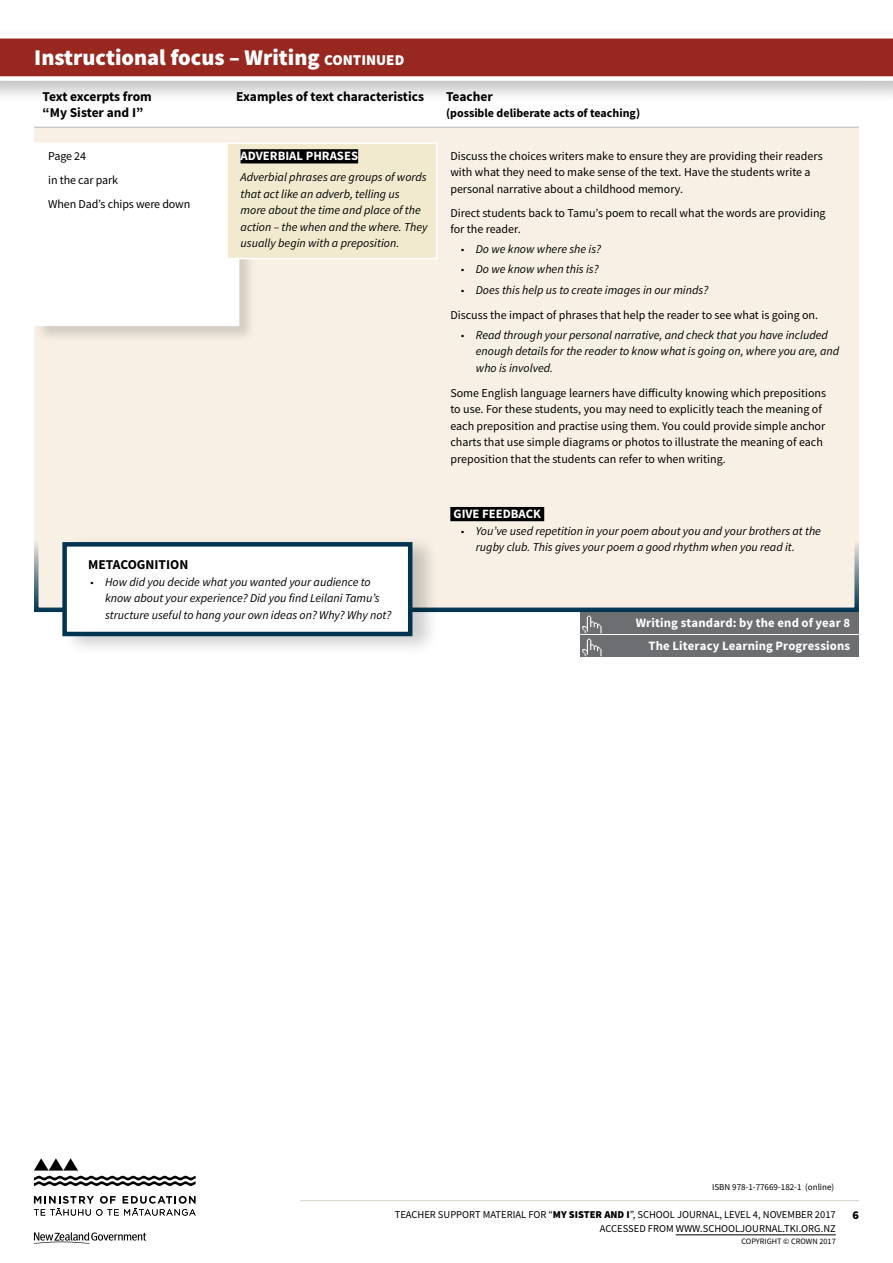
<style>
.page{position:relative;width:893px;height:1263px;background:#fff}
.page>*{position:absolute;margin:0;border:0;box-sizing:border-box;transform-origin:0 0}
.t1{font:900 22.5px "Source Sans Pro";color:#fff}
.t2{font:700 13.5px/15.8px "Source Sans Pro";color:#000}
.t3{font:700 12.75px "Source Sans Pro";letter-spacing:.01em;color:#fff}
.t4{font:12px/16.5px "Source Sans Pro";color:#000}
.t5{font:italic 12px/16.5px "Source Sans Pro";color:#000}
.t6{font:700 12px "Source Sans Pro";color:#000}
.t7{font:900 12px "Source Sans Pro";color:#000}
.t8{font:10.5px "Source Sans Pro";color:#000}
.t9{font:9px "Source Sans Pro";color:#000}
.t10{font:8.25px "Source Sans Pro";color:#000}
.s1{font-size:15px}
.s2{font-style:italic}
.s3{font-weight:900}
</style>
<div class="page">
<div style="left:34px;top:57px;width:825px;height:552px;background:#f8f0e4"></div>
<div style="left:34px;top:527px;width:825px;height:85px;border:4px solid #003450"></div>
<div style="left:34px;top:81px;width:827px;height:47px;background:#fff"></div>
<hr style="left:34px;top:127px;width:825px;height:1px;background:#b1b4b6">
<hr style="left:300px;top:1200px;width:559px;height:1px;background:#d6d1c8">
<svg style="left:34px;top:1196px;width:162px;height:19px"></svg>
<svg style="left:34px;top:1158px;width:44px;height:12px"></svg>
<svg style="left:34px;top:1176px;width:162px;height:10px"></svg>
<svg style="left:34px;top:1232px;width:112px;height:12px"></svg>
<hr style="left:676px;top:1234px;width:160px;height:1px;background:#000">
<div style="left:34px;top:143px;width:222px;height:200px;background:#000;opacity:.15"></div>
<div style="left:35px;top:143px;width:204px;height:182px;background:#fff"></div>
<div style="left:34px;top:142px;width:205px;height:184px;border:2px solid #fff"></div>
<div style="left:227px;top:143px;width:210px;height:116px;background:#f1eacf"></div>
<div style="left:241px;top:149px;width:117px;height:14px;background:#000"></div>
<div style="left:226px;top:142px;width:212px;height:117px;border:2px solid #fff"></div>
<div style="left:61px;top:534px;width:379px;height:123px;background:#000;opacity:.2"></div>
<div style="left:65px;top:544px;width:345px;height:90px;background:#fff"></div>
<div style="left:62px;top:542px;width:350px;height:94px;border:4px solid #003450"></div>
<div style="left:450px;top:507px;width:94px;height:14px;background:#000"></div>
<div style="left:0;top:28px;width:893px;height:75px;background:#000;opacity:.25"></div>
<svg style="left:0;top:34px;width:893px;height:47px"></svg>
<div style="left:584px;top:635px;width:275px;height:21px;background:#6d6e71"></div>
<div style="left:580px;top:635px;width:27px;height:21px;background:#6d6e71"></div>
<svg style="left:582px;top:639px;width:19px;height:17px"></svg>
<div style="left:604px;top:612px;width:255px;height:21px;background:#6d6e71"></div>
<div style="left:580px;top:612px;width:27px;height:21px;background:#6d6e71"></div>
<svg style="left:582px;top:616px;width:19px;height:17px"></svg>
<h1 class="t1" style="left:34px;top:42px;width:372px">Instructional focus – Writing <span class="s1">CONTINUED</span></h1>
<p class="t2" style="left:43px;top:89px;width:111px">Text excerpts from “My Sister and I”</p>
<p class="t2" style="left:236px;top:89px;width:189px">Examples of text characteristics</p>
<p class="t2" style="left:446px;top:89px;width:48px">Teacher</p>
<p class="t6" style="left:446px;top:105px;width:196px">(possible deliberate acts of teaching)</p>
<p class="t4" style="left:48px;top:145px;width:144px;line-height:23.7px">Page 24<br>in the car park<br>When Dad’s chips were down</p>
<p class="t3" style="left:241px;top:148px;width:119px">ADVERBIAL PHRASES</p>
<p class="t5" style="left:241px;top:169px;width:188px">Adverbial phrases are groups of words that act like an adverb, telling us more about the time and place of the action – the when and the where. They usually begin with a preposition.</p>
<p class="t2" style="left:88px;top:557px;width:102px">METACOGNITION</p>
<p class="t5" style="left:105px;top:574px;width:288px;text-indent:-17px">▪ How did you decide what you wanted your audience to know about your experience? Did you find Leilani Tamu’s structure useful to hang your own ideas on? Why? Why not?</p>
<p class="t4" style="left:450px;top:148px;width:374px">Discuss the choices writers make to ensure they are providing their readers with what they need to make sense of the text. Have the students write a personal narrative about a childhood memory.</p>
<p class="t4" style="left:450px;top:204px;width:377px">Direct students back to Tamu’s poem to recall what the words are providing for the reader.</p>
<p class="t5" style="left:459px;top:240px;width:144px">▪ Do we know where she is?</p>
<p class="t5" style="left:459px;top:261px;width:141px">▪ Do we know when this is?</p>
<p class="t4" style="left:450px;top:278px;width:369px;line-height:25px;text-indent:9px">▪ <span class="s2">Does this help us to create images in our minds?<br></span>Discuss the impact of phrases that help the reader to see what is going on.</p>
<p class="t5" style="left:476px;top:326px;width:365px;text-indent:-17px">▪ Read through your personal narrative, and check that you have included enough details for the reader to know what is going on, where you are, and who is involved.</p>
<p class="t4" style="left:450px;top:384px;width:377px">Some English language learners have difficulty knowing which prepositions to use. For these students, you may need to explicitly teach the meaning of each preposition and practise using them. You could provide simple anchor charts that use simple diagrams or photos to illustrate the meaning of each preposition that the students can refer to when writing.</p>
<p class="t3" style="left:454px;top:505px;width:89px">GIVE FEEDBACK</p>
<p class="t5" style="left:476px;top:522px;width:347px;text-indent:-17px">▪ You’ve used repetition in your poem about you and your brothers at the rugby club. This gives your poem a good rhythm when you read it.</p>
<p class="t3" style="left:636px;top:615px;width:216px">Writing standard: by the end of year 8</p>
<p class="t3" style="left:648px;top:637px;width:203px">The Literacy Learning Progressions</p>
<p class="t9" style="left:712px;top:1182px;width:124px">ISBN 978-1-77669-182-1 (online)</p>
<p class="t8" style="left:395px;top:1208px;width:443px">TEACHER SUPPORT MATERIAL FOR “<span class="s3">MY SISTER AND I</span>”, SCHOOL JOURNAL, LEVEL 4, NOVEMBER 2017</p>
<p class="t7" style="left:852px;top:1206px;width:8px">6</p>
<p class="t8" style="left:600px;top:1222px;width:237px">ACCESSED FROM WWW.SCHOOLJOURNAL.TKI.ORG.NZ</p>
<p class="t10" style="left:741px;top:1236px;width:96px">COPYRIGHT © CROWN 2017</p>
</div>
